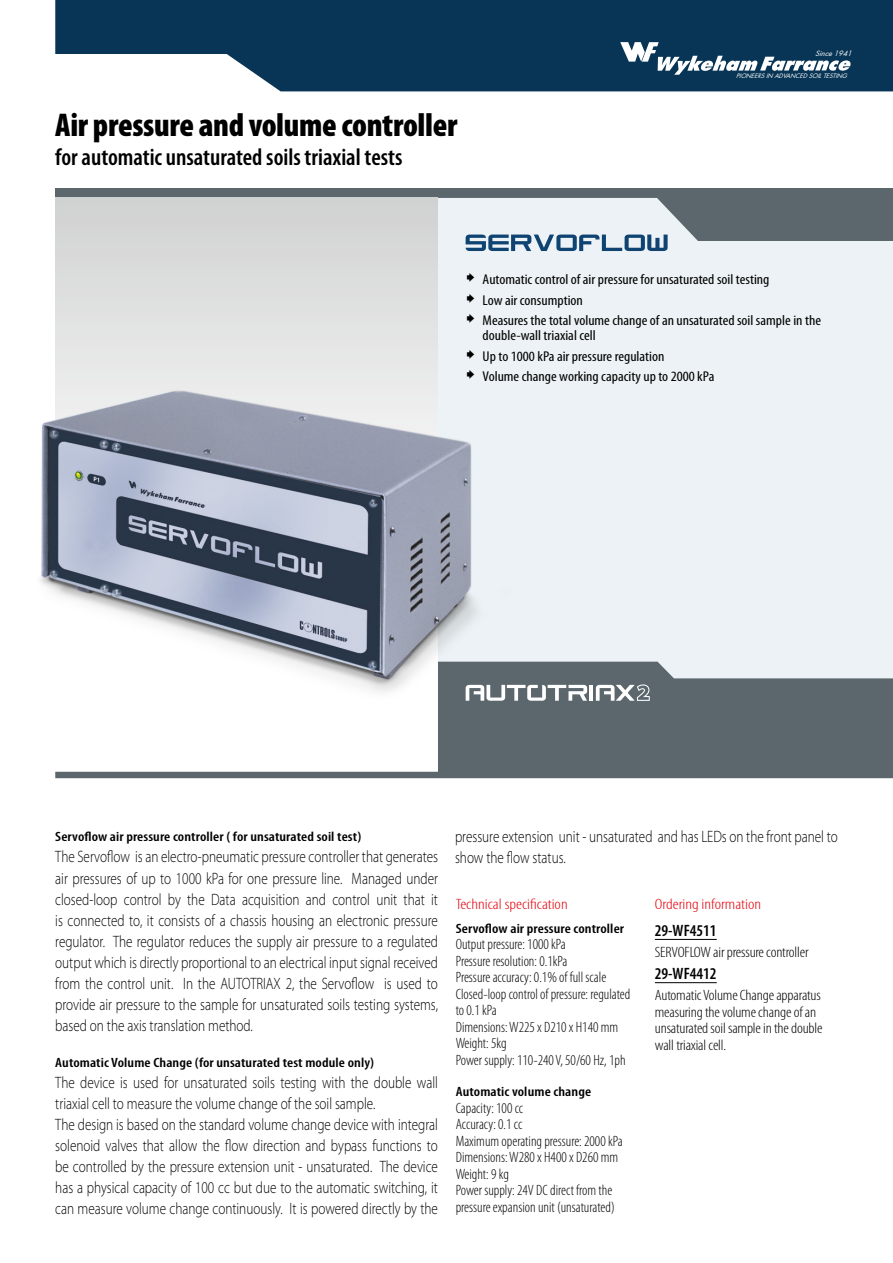
<style>
.page{position:relative;width:893px;height:1263px;background:#fff}
.page>*{position:absolute;margin:0;border:0;box-sizing:border-box;transform-origin:0 0}
.Titolo_01_grande{font:900 condensed 33px "Myriad Pro";letter-spacing:-.01em;color:#000}
.Sottotitolo{font:600 condensed 24px "Myriad Pro";color:#000}
._02_txt_Intro{font:300 16.5px/21px "Myriad Pro";color:#000;text-align:justify;scale:.8 1}
._02_cod_Main{font:600 condensed 16.5px "Myriad Pro";color:#000}
.txt__tecno{font:300 condensed 15px/16.5px "Myriad Pro";color:#000}
._02_txt_Tekno{font:300 condensed 15px/16.5px "Myriad Pro";letter-spacing:-.01em;color:#000;scale:1.1 1}
.rossini_CG{font:300 condensed 15px "Myriad Pro";color:#e3000b;scale:1.2 1}
.t1{font:condensed 14.25px/15px "Myriad Pro";color:#000;scale:1.1 1}
._02_tit_01_Products{font:600 condensed 13.5px "Myriad Pro";letter-spacing:.005em;color:#000;scale:1.15 1}
.t2{font:italic 7.05px "Futura";color:#fff}
.t3{font:italic 6px "Futura";letter-spacing:.005em;color:#fff}
</style>
<div class="page">
<svg style="left:55px;top:0;width:838px;height:91px;background:#224a67"></svg>
<svg style="left:620px;top:42px;width:232px;height:33px"></svg>
<div style="left:55px;top:188px;width:838px;height:575px;background:#5c676d"></div>
<div style="left:673px;top:241px;width:220px;height:522px;background:#ecf2f5"></div>
<svg style="left:55px;top:198px;width:383px;height:565px;background:#e3e4e4"></svg>
<div style="left:438px;top:198px;width:260px;height:464px;background:#ecf2f5"></div>
<div style="left:55px;top:772px;width:383px;height:6px;background:#5c676d"></div>
<svg style="left:438px;top:662px;width:455px;height:116px;fill:#5c676d"></svg>
<hr style="left:655px;top:939px;width:62px;height:1px;background:#000">
<hr style="left:655px;top:982px;width:62px;height:1px;background:#000">
<img style="left:40px;top:348px;width:513px;height:365px">
<svg style="left:466px;top:235px;width:202px;height:16px;background:#7d9ab3"></svg>
<hr style="left:589px;top:685px;width:4px;height:16px;background:#fff">
<svg style="left:466px;top:685px;width:121px;height:16px"></svg>
<svg style="left:596px;top:684px;width:54px;height:17px"></svg>
<svg style="left:467px;top:273px;width:7px;height:9px"></svg>
<svg style="left:467px;top:294px;width:7px;height:9px"></svg>
<svg style="left:467px;top:314px;width:7px;height:9px"></svg>
<svg style="left:467px;top:350px;width:7px;height:9px"></svg>
<svg style="left:467px;top:370px;width:7px;height:9px"></svg>
<p class="Titolo_01_grande" style="left:55px;top:104px;width:404px">Air pressure and volume controller</p>
<p class="Sottotitolo" style="left:55px;top:142px;width:349px">for automatic unsaturated soils triaxial tests</p>
<p class="t2" style="left:815px;top:49px;width:40px">Since 1941</p>
<p class="t3" style="left:736px;top:72px;width:114px">PIONEERS IN ADVANCED SOIL TESTING</p>
<p class="t1" style="left:483px;top:272px;width:262px">Automatic control of air pressure for unsaturated soil testing</p>
<p class="t1" style="left:483px;top:292px;width:93px">Low air consumption</p>
<p class="t1" style="left:483px;top:313px;width:309px">Measures the total volume change of an unsaturated soil sample in the double-wall triaxial cell</p>
<p class="t1" style="left:483px;top:349px;width:167px">Up to 1000 kPa air pressure regulation</p>
<p class="t1" style="left:483px;top:369px;width:212px">Volume change working capacity up to 2000 kPa</p>
<p class="_02_tit_01_Products" style="left:55px;top:829px;width:268px">Servoflow air pressure controller ( for unsaturated soil test)</p>
<p class="_02_txt_Intro" style="left:55px;top:846px;width:480px">The Servoflow is an electro-pneumatic pressure controller that generates air pressures of up to 1000 kPa for one pressure line. Managed under closed-loop control by the Data acquisition and control unit that it is connected to, it consists of a chassis housing an electronic pressure regulator. The regulator reduces the supply air pressure to a regulated output which is directly proportional to an electrical input signal received from the control unit. In the AUTOTRIAX 2, the Servoflow is used to provide air pressure to the sample for unsaturated soils testing systems, based on the axis translation method.</p>
<p class="_02_tit_01_Products" style="left:55px;top:1054px;width:279px">Automatic Volume Change (for unsaturated test module only)</p>
<p class="_02_txt_Intro" style="left:55px;top:1071px;width:480px">The device is used for unsaturated soils testing with the double wall triaxial cell to measure the volume change of the soil sample.</p>
<p class="_02_txt_Intro" style="left:55px;top:1113px;width:480px">The design is based on the standard volume change device with integral solenoid valves that allow the flow direction and bypass functions to be controlled by the pressure extension unit - unsaturated. The device has a physical capacity of 100 cc but due to the automatic switching, it can measure volume change continuously. It is powered directly by the</p>
<p class="_02_txt_Intro" style="left:455px;top:825px;width:480px">pressure extension unit - unsaturated and has LEDs on the front panel to show the flow status.</p>
<p class="rossini_CG" style="left:456px;top:895px;width:95px">Technical specification</p>
<p class="_02_tit_01_Products" style="left:456px;top:920px;width:148px">Servoflow air pressure controller</p>
<p class="txt__tecno" style="left:456px;top:936px;width:112px">Output pressure: 1000 kPa</p>
<p class="txt__tecno" style="left:456px;top:952px;width:113px">Pressure resolution: 0.1kPa</p>
<p class="txt__tecno" style="left:456px;top:969px;width:152px">Pressure accuracy: 0.1% of full scale</p>
<p class="txt__tecno" style="left:456px;top:985px;width:176px">Closed-loop control of pressure: regulated to 0.1 kPa</p>
<p class="txt__tecno" style="left:456px;top:1018px;width:164px">Dimensions: W225 x D210 x H140 mm</p>
<p class="txt__tecno" style="left:456px;top:1035px;width:52px">Weight: 5kg</p>
<p class="txt__tecno" style="left:456px;top:1051px;width:171px">Power supply: 110-240 V, 50/60 Hz, 1ph</p>
<p class="_02_tit_01_Products" style="left:456px;top:1083px;width:119px">Automatic volume change</p>
<p class="txt__tecno" style="left:456px;top:1099px;width:69px">Capacity: 100 cc</p>
<p class="txt__tecno" style="left:456px;top:1116px;width:68px">Accuracy: 0.1 cc</p>
<p class="txt__tecno" style="left:456px;top:1132px;width:168px">Maximum operating pressure: 2000 kPa</p>
<p class="txt__tecno" style="left:456px;top:1149px;width:164px">Dimensions: W280 x H400 x D260 mm</p>
<p class="txt__tecno" style="left:456px;top:1165px;width:55px">Weight: 9 kg</p>
<p class="txt__tecno" style="left:456px;top:1182px;width:160px">Power supply: 24V DC direct from the pressure expansion unit (unsaturated)</p>
<p class="rossini_CG" style="left:655px;top:895px;width:90px">Ordering information</p>
<p class="_02_cod_Main" style="left:655px;top:920px;width:63px">29-WF4511</p>
<p class="_02_txt_Tekno" style="left:655px;top:943px;width:141px">SERVOFLOW air pressure controller</p>
<p class="_02_cod_Main" style="left:655px;top:963px;width:63px">29-WF4412</p>
<p class="_02_txt_Tekno" style="left:655px;top:987px;width:154px">Automatic Volume Change apparatus measuring the volume change of an unsaturated soil sample in the double wall triaxial cell.</p>
</div>
